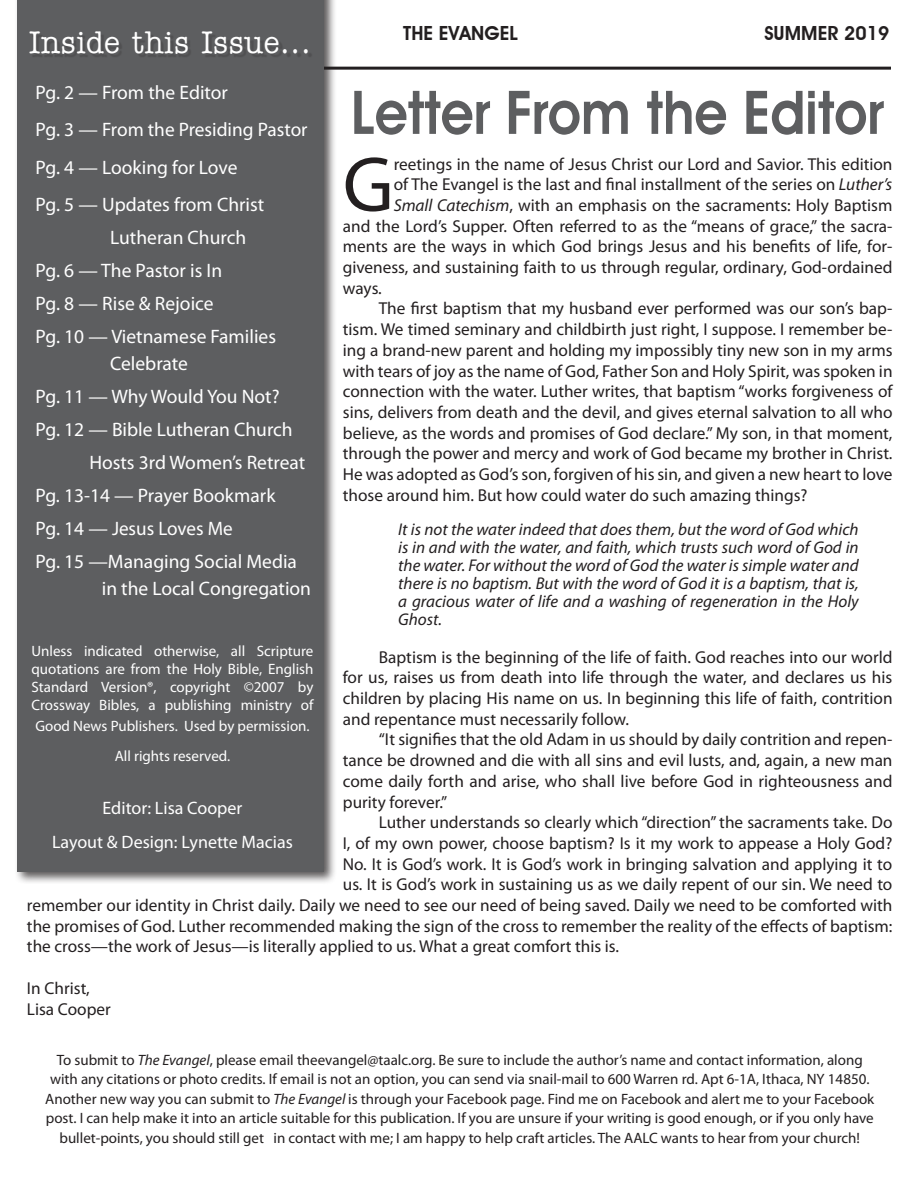
<style>
.page{position:relative;width:918px;height:1188px;background:#fff}
.page>*{position:absolute;margin:0;border:0;box-sizing:border-box;transform-origin:0 0}
.t1{font:78.6px "Myriad Pro";color:#231f20}
.t2{font:600 61.05px "Advantage";color:#5d5e60;scale:.89 1}
.t3{font:31.5px "Memo Normal";letter-spacing:.02em;color:#fff;scale:.92 1}
.t4{font:19.5px/37.3px "Myriad Pro";color:#fff}
.t5{font:600 19.5px "Advantage";color:#231f20}
.t6{font:18px/33.8px "Myriad Pro";color:#fff;text-align:center}
.t7{font:17.25px/20.7px "Myriad Pro";color:#231f20;text-align:justify}
.t8{font:italic 17.1px/18px "Myriad Pro";color:#231f20;text-align:justify}
.t9{font:15px/19.5px "Myriad Pro";color:#231f20;text-align:center}
.t10{font:15px/18px "Myriad Pro";color:#fff;text-align:justify}
.s1{font-style:italic}
</style>
<div class="page">
<hr style="left:32px;top:67px;width:859px;height:3px;background:#231f20">
<div style="left:14px;top:0;width:330px;height:901px;background:#231f20;opacity:.75"></div>
<div style="left:17px;top:0;width:307px;height:872px;background:#5d5e60"></div>
<div style="left:32px;top:34px;width:343px;height:74px;background:#231f20;opacity:.22"></div>
<svg style="left:310px;top:0;width:18px;height:873px"></svg>
<p class="t5" style="left:403px;top:21px;width:116px">THE EVANGEL</p>
<p class="t5" style="left:764px;top:21px;width:126px">SUMMER 2019</p>
<h3 class="t3" style="left:29px;top:23px;width:308px">Inside this Issue...</h3>
<p class="t4" style="left:36px;top:73px;width:273px">Pg. 2 — From the Editor<br>Pg. 3 — From the Presiding Pastor<br>Pg. 4 — Looking for Love<br>Pg. 5 — Updates from Christ</p>
<p class="t4" style="left:36px;top:221px;width:242px;line-height:33px;text-indent:75px">Lutheran Church<br>Pg. 6 — The Pastor is In<br>Pg. 8 — Rise &amp; Rejoice<br>Pg. 10 — Vietnamese Families</p>
<p class="t4" style="left:110px;top:344px;width:80px">Celebrate</p>
<p class="t4" style="left:36px;top:377px;width:246px">Pg. 11 — Why Would You Not?</p>
<p class="t4" style="left:36px;top:410px;width:259px">Pg. 12 — Bible Lutheran Church</p>
<p class="t4" style="left:89px;top:443px;width:217px">Hosts 3rd Women’s Retreat</p>
<p class="t4" style="left:35px;top:476px;width:242px">Pg. 13-14 — Prayer Bookmark</p>
<p class="t4" style="left:36px;top:509px;width:199px">Pg. 14 — Jesus Loves Me</p>
<p class="t4" style="left:36px;top:542px;width:263px">Pg. 15 —Managing Social Media</p>
<p class="t4" style="left:102px;top:569px;width:211px">in the Local Congregation</p>
<h2 class="t2" style="left:351px;top:76px;width:600px">Letter From the Editor</h2>
<h1 class="t1" style="left:343px;top:136px;width:52px">G</h1>
<p class="t7" style="left:394px;top:153px;width:500px">reetings in the name of Jesus Christ our Lord and Savior. This edition</p>
<p class="t7" style="left:394px;top:174px;width:500px">of The Evangel is the last and final installment of the series on <span class="s1">Luther’s</span></p>
<p class="t7" style="left:394px;top:195px;width:500px"><span class="s1">Small Catechism</span>, with an emphasis on the sacraments: Holy Baptism</p>
<p class="t7" style="left:343px;top:215px;width:551px">and the Lord’s Supper. Often referred to as the “means of grace,” the sacra-</p>
<p class="t7" style="left:343px;top:236px;width:551px">ments are the ways in which God brings Jesus and his benefits of life, for-</p>
<p class="t7" style="left:343px;top:257px;width:551px">giveness, and sustaining faith to us through regular, ordinary, God-ordained</p>
<p class="t7" style="left:343px;top:277px;width:41px">ways.</p>
<p class="t7" style="left:379px;top:298px;width:515px">The first baptism that my husband ever performed was our son’s bap-</p>
<p class="t7" style="left:343px;top:319px;width:551px">tism. We timed seminary and childbirth just right, I suppose. I remember be-</p>
<p class="t7" style="left:343px;top:339px;width:551px">ing a brand-new parent and holding my impossibly tiny new son in my arms</p>
<p class="t7" style="left:343px;top:360px;width:551px">with tears of joy as the name of God, Father Son and Holy Spirit, was spoken in</p>
<p class="t7" style="left:343px;top:381px;width:551px">connection with the water. Luther writes, that baptism “works forgiveness of</p>
<p class="t7" style="left:343px;top:402px;width:551px">sins, delivers from death and the devil, and gives eternal salvation to all who</p>
<p class="t7" style="left:343px;top:422px;width:551px">believe, as the words and promises of God declare.” My son, in that moment,</p>
<p class="t7" style="left:343px;top:443px;width:551px">through the power and mercy and work of God became my brother in Christ.</p>
<p class="t7" style="left:343px;top:464px;width:551px">He was adopted as God’s son, forgiven of his sin, and given a new heart to love</p>
<p class="t7" style="left:343px;top:484px;width:466px">those around him. But how could water do such amazing things?</p>
<p class="t8" style="left:398px;top:520px;width:462px">It is not the water indeed that does them, but the word of God which is in and with the water, and faith, which trusts such word of God in the water. For without the word of God the water is simple water and there is no baptism. But with the word of God it is a baptism, that is, a gracious water of life and a washing of regeneration in the Holy Ghost.</p>
<p class="t7" style="left:343px;top:646px;width:551px;text-indent:36px">Baptism is the beginning of the life of faith. God reaches into our world for us, raises us from death into life through the water, and declares us his children by placing His name on us. In beginning this life of faith, contrition and repentance must necessarily follow.</p>
<p class="t7" style="left:343px;top:729px;width:551px;text-indent:36px">“It signifies that the old Adam in us should by daily contrition and repen&shy;tance be drowned and die with all sins and evil lusts, and, again, a new man come daily forth and arise, who shall live before God in righteousness and purity forever.”</p>
<p class="t7" style="left:379px;top:812px;width:515px">Luther understands so clearly which “direction” the sacraments take. Do</p>
<p class="t7" style="left:343px;top:832px;width:551px">I, of my own power, choose baptism? Is it my work to appease a Holy God?</p>
<p class="t7" style="left:343px;top:853px;width:551px">No. It is God’s work. It is God’s work in bringing salvation and applying it to</p>
<p class="t7" style="left:343px;top:874px;width:551px">us. It is God’s work in sustaining us as we daily repent of our sin. We need to</p>
<p class="t7" style="left:27px;top:895px;width:867px">remember our identity in Christ daily. Daily we need to see our need of being saved. Daily we need to be comforted with</p>
<p class="t7" style="left:27px;top:915px;width:867px">the promises of God. Luther recommended making the sign of the cross to remember the reality of the effects of baptism:</p>
<p class="t7" style="left:27px;top:936px;width:594px">the cross—the work of Jesus—is literally applied to us. What a great comfort this is.</p>
<p class="t7" style="left:27px;top:977px;width:85px">In Christ,<br>Lisa Cooper</p>
<p class="t9" style="left:45px;top:1050px;width:831px">To submit to <span class="s1">The Evangel</span>, please email theevangel@taalc.org. Be sure to include the author’s name and contact information, along with any citations or photo credits. If email is not an option, you can send via snail-mail to 600 Warren rd. Apt 6-1A, Ithaca, NY 14850.<br>Another new way you can submit to <span class="s1">The Evangel</span> is through your Facebook page. Find me on Facebook and alert me to your Facebook post. I can help make it into an article suitable for this publication. If you are unsure if your writing is good enough, or if you only have bullet-points, you should still get in contact with me; I am happy to help craft articles. The AALC wants to hear from your church!</p>
<p class="t10" style="left:32px;top:642px;width:283px">Unless indicated otherwise, all Scripture quotations are from the Holy Bible, English Standard Version®, copyright ©2007 by Crossway Bibles, a publishing ministry of</p>
<p class="t10" style="left:35px;top:711px;width:276px;line-height:29.2px;text-align:center">Good News Publishers. Used by permission.<br>All rights reserved.</p>
<p class="t6" style="left:52px;top:791px;width:242px">Editor: Lisa Cooper<br>Layout &amp; Design: Lynette Macias</p>
</div>
